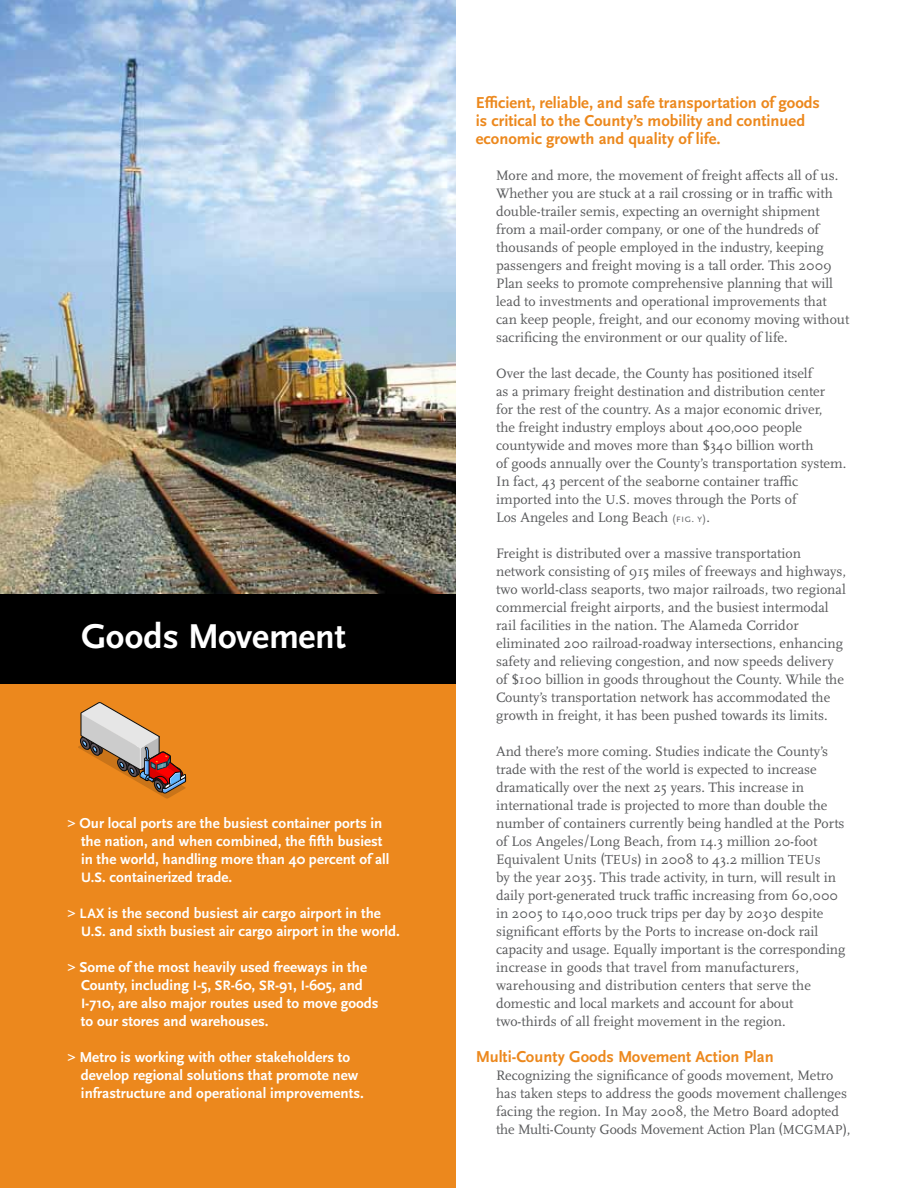
<style>
.page{position:relative;width:918px;height:1188px;background:#fff}
.page>*{position:absolute;margin:0;border:0;box-sizing:border-box;transform-origin:0 0}
.t1{font:700 36px "Scala Sans";letter-spacing:-.01em;color:#fff}
.t2{font:700 16.5px/18px "Scala Sans";color:#ec881d}
.t3{font:700 15px/18px "Scala Sans";color:#fff}
.t4{font:14.25px/18px "Scala";color:#58595b}
.s1{font-size:14.25px}
.s2{font-family:"Scala Sans Bold Expert";font-weight:400}
.s3{font-family:"Scala Regular Expert"}
.s4{font-size:13.5px}
.s5{font-family:"Scala Sans Caps";font-size:11.25px;color:#6d6e71}
</style>
<div class="page">
<img style="left:0;top:0;width:456px;height:594px">
<div style="left:0;top:594px;width:456px;height:90px;background:#000"></div>
<div style="left:0;top:684px;width:456px;height:504px;background:#ec881d"></div>
<svg style="left:78px;top:702px;width:108px;height:97px"></svg>
<h1 class="t1" style="left:81px;top:617px;width:266px">Goods Movement</h1>
<p class="t3" style="left:81px;top:815px;width:310px;text-indent:-14px">&gt; Our local ports are the busiest container ports in the nation, and when combined, the fifth busiest in the world, handling more than 40 percent of all <span class="s1">U.S.</span> containerized trade.</p>
<p class="t3" style="left:81px;top:905px;width:320px;text-indent:-13px">&gt; <span class="s1">LAX</span> is the second busiest air cargo airport in the<br><span class="s1">U.S.</span> and sixth busiest air cargo airport in the world.</p>
<p class="t3" style="left:81px;top:959px;width:299px;text-indent:-13px">&gt; Some of the most heavily used freeways in the County, including <span class="s1">I</span>-5, <span class="s1">SR</span>-60, <span class="s1">SR</span>-91, <span class="s1">I</span>-605, and <span class="s1">I</span>-710, are also major routes used to move goods to our stores and warehouses.</p>
<p class="t3" style="left:81px;top:1049px;width:284px;text-indent:-14px">&gt; Metro is working with other stakeholders to develop regional solutions that promote new infrastructure and operational improvements.</p>
<p class="t2" style="left:476px;top:94px;width:346px">E<span class="s2">;</span>cient, reliable, and safe transportation of goods is critical to the County’s mobility and continued economic growth and quality of life.</p>
<p class="t4" style="left:496px;top:167px;width:355px">More and more, the movement of freight a<span class="s3">=</span>ects all of us.<br>Whether you are stuck at a rail crossing or in tra<span class="s3">;</span>c with double-trailer semis, expecting an overnight shipment from a mail-order company, or one of the hundreds of thousands of people employed in the industry, keeping passengers and freight moving is a tall order. This 2009<br>Plan seeks to promote comprehensive planning that will lead to investments and operational improvements that can keep people, freight, and our economy moving without sacrificing the environment or our quality of life.</p>
<p class="t4" style="left:496px;top:365px;width:352px">Over the last decade, the County has positioned itself<br>as a primary freight destination and distribution center<br>for the rest of the country. As a major economic driver,<br>the freight industry employs about 400,000 people countywide and moves more than $340 billion worth<br>of goods annually over the County’s transportation system.<br>In fact, 43 percent of the seaborne container tra<span class="s3">;</span>c imported into the <span class="s4">U.S.</span> moves through the Ports of<br>Los Angeles and Long Beach <span class="s5">(fig. y)</span>.</p>
<p class="t4" style="left:496px;top:545px;width:352px">Freight is distributed over a massive transportation network consisting of 915 miles of freeways and highways, two world-class seaports, two major railroads, two regional commercial freight airports, and the busiest intermodal rail facilities in the nation. The Alameda Corridor eliminated 200 railroad-roadway intersections, enhancing safety and relieving congestion, and now speeds delivery of $100 billion in goods throughout the County. While the County’s transportation network has accommodated the growth in freight, it has been pushed towards its limits.</p>
<p class="t4" style="left:496px;top:743px;width:351px">And there’s more coming. Studies indicate the County’s trade with the rest of the world is expected to increase dramatically over the next 25 years. This increase in international trade is projected to more than double the number of containers currently being handled at the Ports of Los Angeles/Long Beach, from 14.3 million 20-foot Equivalent Units (<span class="s4">TEU</span>s) in 2008 to 43.2 million <span class="s4">TEU</span>s<br>by the year 2035. This trade activity, in turn, will result in daily port-generated truck tra<span class="s3">;</span>c increasing from 60,000 in 2005 to 140,000 truck trips per day by 2030 despite significant e<span class="s3">=</span>orts by the Ports to increase on-dock rail capacity and usage. Equally important is the corresponding increase in goods that travel from manufacturers, warehousing and distribution centers that serve the domestic and local markets and account for about two-thirds of all freight movement in the region.</p>
<p class="t2" style="left:476px;top:1048px;width:299px">Multi-County Goods Movement Action Plan</p>
<p class="t4" style="left:496px;top:1067px;width:356px">Recognizing the significance of goods movement, Metro has taken steps to address the goods movement challenges facing the region. In May 2008, the Metro Board adopted the Multi-County Goods Movement Action Plan (<span class="s4">MCGMAP</span>),</p>
</div>
